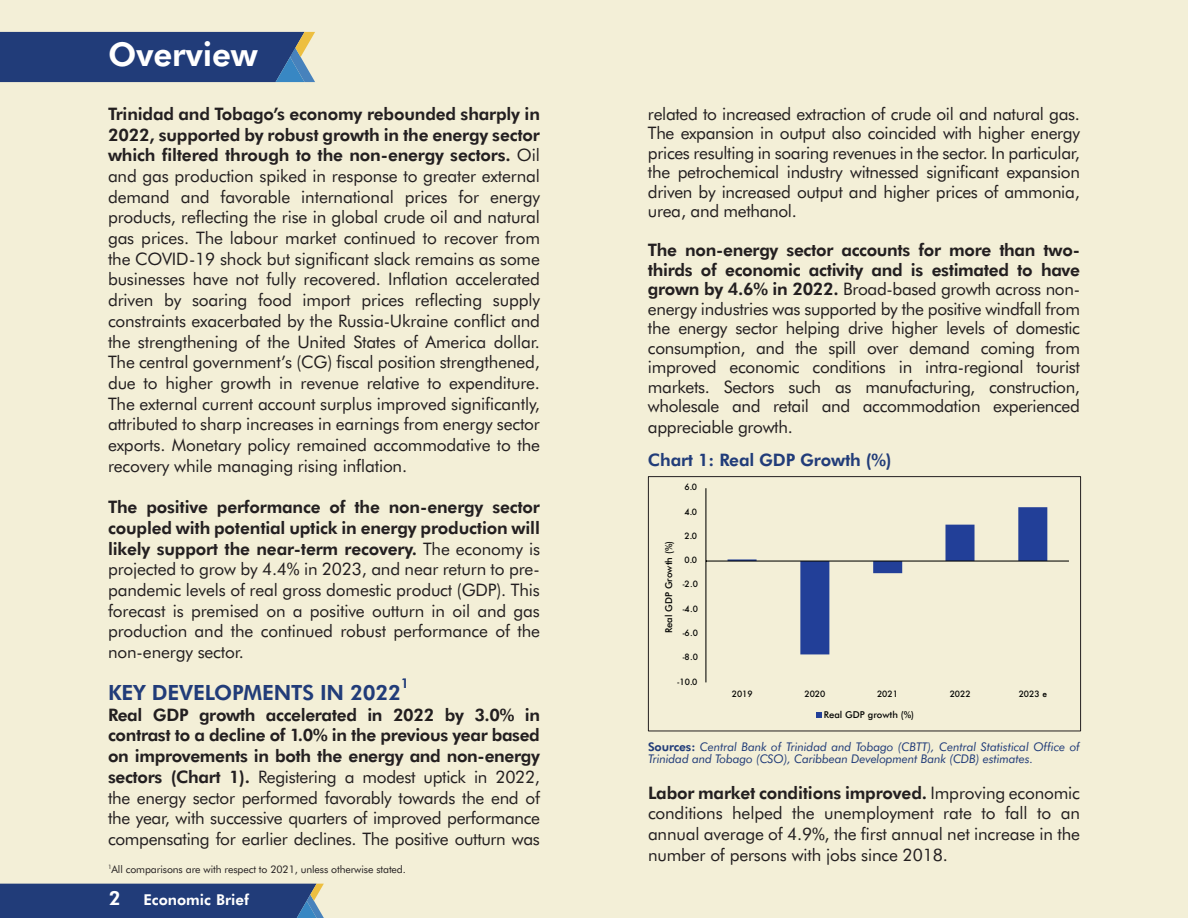
<style>
.page{position:relative;width:1188px;height:918px;background:#f3efd7}
.page>*{position:absolute;margin:0;border:0;box-sizing:border-box;transform-origin:0 0}
.t1{font:700 33px "Futura BT";color:#fff}
.t2{font:700 21px "Futura BT";letter-spacing:-.01em;color:#213c79}
.t3{font:17.25px/20.7px "Futura BT";letter-spacing:-.015em;color:#231f20;text-align:justify}
.t4{font:700 17.25px "Futura BT";letter-spacing:-.01em;color:#213c79}
.t5{font:700 15px "Futura BT";color:#fff}
.t6{font:700 13.5px "Futura BT";color:#213c79}
.t7{font:italic 12px/12px "Futura BT";letter-spacing:-.01em;color:#213c79}
.t8{font:10.5px "Futura BT";letter-spacing:-.01em;color:#231f20}
.t9{font:500 9.45px "Futura BT";color:#040503}
.t10{font:500 8.4px "Futura";color:#040503}
.s1{font-weight:700}
.s2{font-size:19.5px}
.s3{font-weight:700;font-style:normal}
</style>
<div class="page">
<div style="left:0;top:884px;width:324px;height:34px;background:#213c79"></div>
<svg style="left:0;top:32px;width:315px;height:50px;background:#29447d"></svg>
<svg style="left:728px;top:507px;width:319px;height:147px"></svg>
<hr style="left:705px;top:488px;width:1px;height:194px;background:#040503">
<hr style="left:706px;top:561px;width:363px;height:1px;background:#040503">
<svg style="left:816px;top:712px;width:5px;height:6px"></svg>
<div style="left:648px;top:476px;width:433px;height:255px;border:1px solid #231f20"></div>
<h1 class="t1" style="left:108px;top:31px;width:151px">Overview</h1>
<p class="t3" style="left:108px;top:103px;width:434px"><span class="s1">Trinidad and Tobago’s economy rebounded sharply in 2022, supported by robust growth in the energy sector which filtered through to the non-energy sectors.</span> Oil and gas production spiked in response to greater external demand and favorable international prices for energy products, reflecting the rise in global crude oil and natural gas prices. The labour market continued to recover from the COVID-19 shock but significant slack remains as some businesses have not fully recovered. Inflation accelerated driven by soaring food import prices reflecting supply constraints exacerbated by the Russia-Ukraine conflict and the strengthening of the United States of America dollar.<br>The central government’s (CG) fiscal position strengthened, due to higher growth in revenue relative to expenditure.<br>The external current account surplus improved significantly, attributed to sharp increases in earnings from energy sector exports. Monetary policy remained accommodative to the recovery while managing rising inflation.</p>
<p class="t3" style="left:108px;top:496px;width:434px"><span class="s1">The positive performance of the non-energy sector coupled with potential uptick in energy production will likely support the near-term recovery.</span> The economy is projected to grow by 4.4% in 2023, and near return to pre&shy;pandemic levels of real gross domestic product (GDP). This forecast is premised on a positive outturn in oil and gas production and the continued robust performance of the non-energy sector.</p>
<p class="t2" style="left:108px;top:678px;width:295px">KEY DEVELOPMENTS IN 2022</p>
<p class="t6" style="left:401px;top:674px;width:10px">1</p>
<p class="t3" style="left:108px;top:704px;width:434px"><span class="s1">Real GDP growth accelerated in 2022 by 3.0% in contrast to a decline of 1.0% in the previous year based on improvements in both the energy and non-energy sectors (Chart 1).</span> Registering a modest uptick in 2022, the energy sector performed favorably towards the end of the year, with successive quarters of improved performance compensating for earlier declines. The positive outturn was</p>
<p class="t8" style="left:108px;top:862px;width:299px"><sup>1</sup>All comparisons are with respect to 2021, unless otherwise stated.</p>
<p class="t5" style="left:109px;top:889px;width:142px"><span class="s2">2</span> Economic Brief</p>
<p class="t3" style="left:648px;top:103px;width:434px;line-height:19.5px">related to increased extraction of crude oil and natural gas.<br>The expansion in output also coincided with higher energy prices resulting in soaring revenues in the sector. In particular, the petrochemical industry witnessed significant expansion driven by increased output and higher prices of ammonia, urea, and methanol.</p>
<p class="t3" style="left:648px;top:240px;width:434px;line-height:19.6px"><span class="s1">The non-energy sector accounts for more than two&shy;thirds of economic activity and is estimated to have grown by 4.6% in 2022.</span> Broad-based growth across non&shy;energy industries was supported by the positive windfall from the energy sector helping drive higher levels of domestic consumption, and the spill over demand coming from improved economic conditions in intra-regional tourist markets. Sectors such as manufacturing, construction, wholesale and retail and accommodation experienced appreciable growth.</p>
<p class="t4" style="left:648px;top:448px;width:245px">Chart 1: Real GDP Growth (%)</p>
<p class="t10" style="left:685px;top:481px;width:14px">6.0</p>
<p class="t10" style="left:685px;top:506px;width:14px">4.0</p>
<p class="t9" style="left:662px;top:633px;width:94px;rotate:-90deg">Real GDP Growth (%)</p>
<p class="t10" style="left:685px;top:530px;width:14px">2.0</p>
<p class="t10" style="left:685px;top:554px;width:14px">0.0</p>
<p class="t10" style="left:683px;top:579px;width:17px">-2.0</p>
<p class="t10" style="left:683px;top:603px;width:17px">-4.0</p>
<p class="t10" style="left:683px;top:627px;width:17px">-6.0</p>
<p class="t10" style="left:683px;top:651px;width:17px">-8.0</p>
<p class="t10" style="left:678px;top:676px;width:21px">-10.0</p>
<p class="t10" style="left:732px;top:688px;width:22px">2019</p>
<p class="t10" style="left:804px;top:688px;width:22px">2020</p>
<p class="t10" style="left:877px;top:688px;width:22px">2021</p>
<p class="t10" style="left:950px;top:688px;width:22px">2022</p>
<p class="t10" style="left:1019px;top:688px;width:30px">2023 e</p>
<p class="t9" style="left:824px;top:708px;width:92px">Real GDP growth (%)</p>
<p class="t7" style="left:648px;top:740px;width:434px"><span class="s3">Sources:</span> Central Bank of Trinidad and Tobago (CBTT), Central Statistical Office of<br>Trinidad and Tobago (CSO), Caribbean Development Bank (CDB) estimates.</p>
<p class="t3" style="left:648px;top:782px;width:434px"><span class="s1">Labor market conditions improved.</span> Improving economic conditions helped the unemployment rate to fall to an annual average of 4.9%, the first annual net increase in the number of persons with jobs since 2018.</p>
</div>
